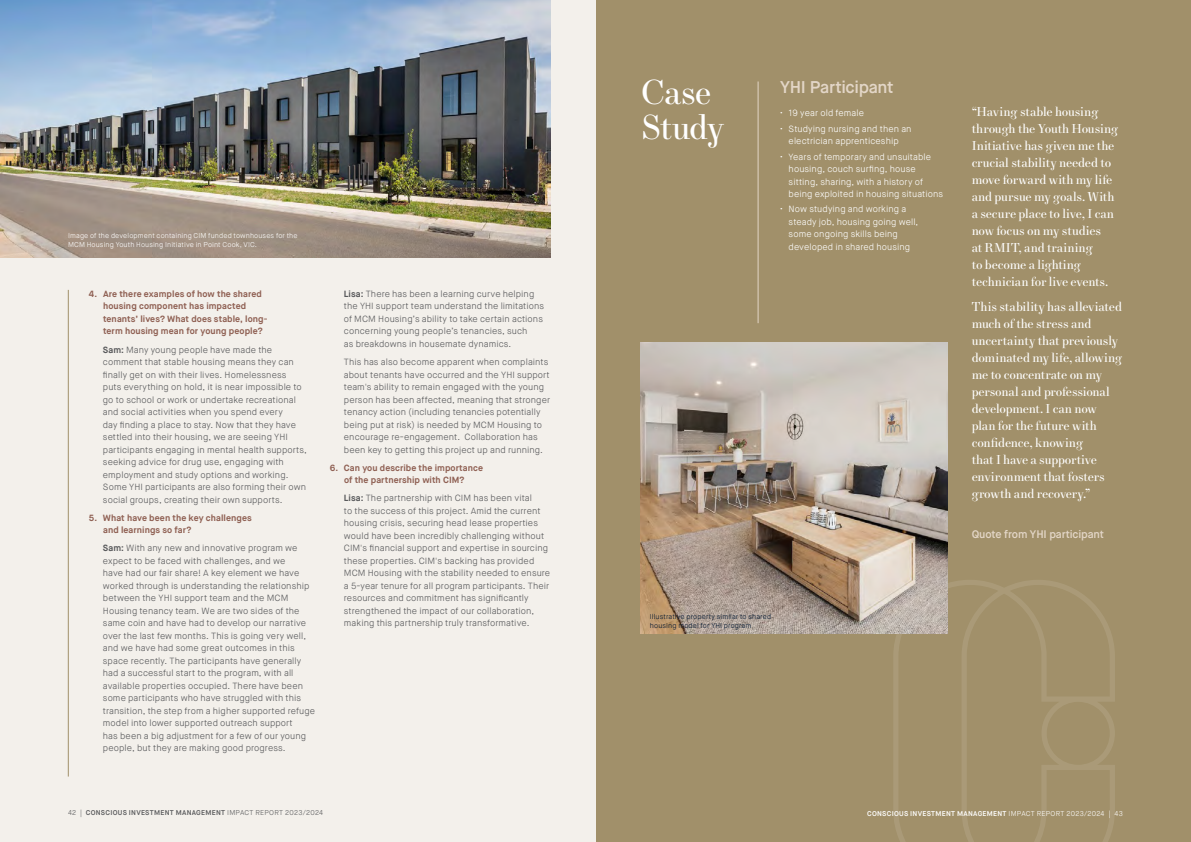
<style>
.page{position:relative;width:1191px;height:842px;background:#fff}
.page>*{position:absolute;margin:0;border:0;box-sizing:border-box;transform-origin:0 0}
.CC_Sub_heading{font:35px/35px "New Paris Text";letter-spacing:-.035em;color:#fff}
.CC_Sub_Heading_22{font:600 17px "Maison Neue";letter-spacing:-.02em;color:#e3d6c7}
.CC_Pull_out{font:13px/17px "New Paris Text";letter-spacing:-.015em;color:#fff}
.CC_Sub_Heading_22-2{font:600 11px "Maison Neue";letter-spacing:-.015em;color:#e3d6c7}
.Body_Copy{font:300 9px/12.5px "Maison Neue";letter-spacing:.01em;color:#58595b}
.t1{font:300 9px/12.5px "Maison Neue";letter-spacing:.01em;color:#fff}
.t2{font:700 9px/12.5px "Maison Neue";letter-spacing:.005em;color:#8f6053}
.CC_Bodycopy{font:300 7px/9px "Maison Neue";letter-spacing:.02em;color:#fff}
.CC_Bodycopy-2{font:300 7px/9px "Maison Neue";letter-spacing:.015em;color:#00152e}
.t3{font:600 7px "Maison Neue";letter-spacing:.04em;color:#58595b}
.t4{font:600 7px "Maison Neue";letter-spacing:.04em;color:#fff}
.s1{font-weight:700}
.s2{font-weight:300}
</style>
<div class="page">
<div style="left:595px;top:0;width:596px;height:842px;background:#a1906a"></div>
<svg style="left:894px;top:580px;width:221px;height:262px"></svg>
<div style="left:0;top:0;width:595px;height:842px;background:#f3f0eb"></div>
<hr style="left:68px;top:290px;width:1px;height:486px;background:#a1906a">
<hr style="left:758px;top:81px;width:1px;height:242px;background:#e3d6c7">
<img style="left:0;top:0;width:550px;height:257px">
<img style="left:641px;top:342px;width:306px;height:292px">
<p class="CC_Bodycopy" style="left:68px;top:231px;width:231px">Image of the development containing CIM funded townhouses for the<br>MCM Housing Youth Housing Initiative in Point Cook, VIC.</p>
<p class="t2" style="left:103px;top:287px;width:166px;text-indent:-14px">4. Are there examples of how the shared housing component has impacted tenants’ lives? What does stable, long&shy;term housing mean for young people?</p>
<p class="Body_Copy" style="left:103px;top:343px;width:205px"><span class="s1">Sam:</span> Many young people have made the comment that stable housing means they can finally get on with their lives. Homelessness puts everything on hold, it is near impossible to go to school or work or undertake recreational and social activities when you spend every<br>day finding a place to stay. Now that they have settled into their housing, we are seeing YHI participants engaging in mental health supports, seeking advice for drug use, engaging with employment and study options and working.<br>Some YHI participants are also forming their own social groups, creating their own supports.</p>
<p class="t2" style="left:103px;top:511px;width:150px;text-indent:-14px">5. What have been the key challenges and learnings so far?</p>
<p class="Body_Copy" style="left:103px;top:542px;width:214px"><span class="s1">Sam:</span> With any new and innovative program we expect to be faced with challenges, and we<br>have had our fair share! A key element we have worked through is understanding the relationship between the YHI support team and the MCM Housing tenancy team. We are two sides of the same coin and have had to develop our narrative over the last few months. This is going very well, and we have had some great outcomes in this space recently. The participants have generally had a successful start to the program, with all available properties occupied. There have been some participants who have struggled with this transition, the step from a higher supported refuge model into lower supported outreach support<br>has been a big adjustment for a few of our young people, but they are making good progress.</p>
<p class="Body_Copy" style="left:344px;top:288px;width:202px"><span class="s1">Lisa:</span> There has been a learning curve helping the YHI support team understand the limitations of MCM Housing’s ability to take certain actions concerning young people’s tenancies, such<br>as breakdowns in housemate dynamics.</p>
<p class="Body_Copy" style="left:344px;top:356px;width:208px">This has also become apparent when complaints about tenants have occurred and the YHI support team's ability to remain engaged with the young person has been affected, meaning that stronger tenancy action (including tenancies potentially being put at risk) is needed by MCM Housing to encourage re-engagement. Collaboration has been key to getting this project up and running.</p>
<p class="t2" style="left:330px;top:461px;width:155px;text-align:center">6. Can you describe the importance of the partnership with CIM?</p>
<p class="Body_Copy" style="left:344px;top:492px;width:208px"><span class="s1">Lisa:</span> The partnership with CIM has been vital<br>to the success of this project. Amid the current housing crisis, securing head lease properties would have been incredibly challenging without CIM's financial support and expertise in sourcing these properties. CIM's backing has provided MCM Housing with the stability needed to ensure a 5-year tenure for all program participants. Their resources and commitment has significantly strengthened the impact of our collaboration, making this partnership truly transformative.</p>
<p class="CC_Sub_heading" style="left:641px;top:76px;width:85px">Case<br>Study</p>
<p class="CC_Sub_Heading_22" style="left:780px;top:76px;width:115px">YHI Participant</p>
<p class="t1" style="left:780px;top:107px;width:85px">• 19 year old female</p>
<p class="t1" style="left:780px;top:122px;width:133px;text-align:center">• Studying nursing and then an electrician apprenticeship</p>
<p class="t1" style="left:788px;top:150px;width:156px;text-indent:-9px">• Years of temporary and unsuitable housing, couch surfing, house sitting, sharing, with a history of being exploited in housing situations</p>
<p class="t1" style="left:788px;top:203px;width:131px;text-indent:-9px">• Now studying and working a steady job, housing going well, some ongoing skills being developed in shared housing</p>
<p class="CC_Bodycopy-2" style="left:650px;top:612px;width:123px">Illustrative property similar to shared housing model for YHI program</p>
<p class="CC_Pull_out" style="left:971px;top:103px;width:148px">“Having stable housing through the Youth Housing<br>Initiative has given me the crucial stability needed to move forward with my life and pursue my goals. With a secure place to live, I can now focus on my studies<br>at RMIT, and training<br>to become a lighting technician for live events.</p>
<p class="CC_Pull_out" style="left:971px;top:299px;width:152px">This stability has alleviated much of the stress and uncertainty that previously dominated my life, allowing me to concentrate on my personal and professional development. I can now plan for the future with confidence, knowing<br>that I have a supportive environment that fosters growth and recovery.”</p>
<p class="CC_Sub_Heading_22-2" style="left:971px;top:528px;width:134px">Quote from YHI participant</p>
<p class="t3" style="left:68px;top:808px;width:257px"><span class="s2">42 |</span> CONSCIOUS INVESTMENT MANAGEMENT <span class="s2">IMPACT REPORT 2023/2024</span></p>
<p class="t4" style="left:867px;top:809px;width:257px">CONSCIOUS INVESTMENT MANAGEMENT <span class="s2">IMPACT REPORT 2023/2024 | 43</span></p>
</div>
